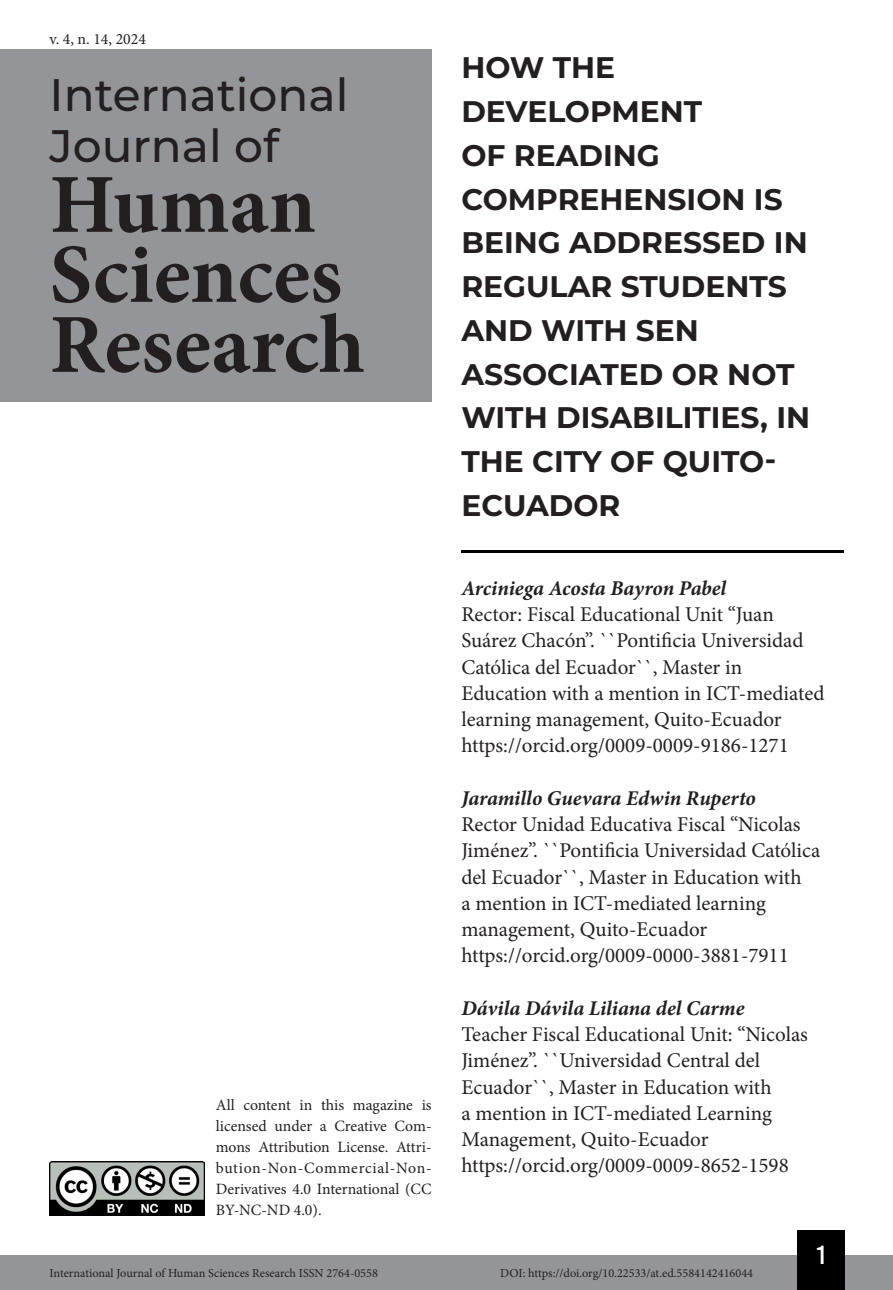
<style>
.page{position:relative;width:893px;height:1290px;background:#fff}
.page>*{position:absolute;margin:0;border:0;box-sizing:border-box;transform-origin:0 0}
.t1{font:700 84px/70px "Minion Pro";color:#231f20}
.t2{font:500 45.5px/50.8px "Montserrat";color:#231f20}
.Título_Artigo{font:700 29.75px/43.8px "Montserrat";color:#231f20}
.t3{font:26.25px "Bebas Kai";color:#fff}
.Infos_autor{font:21px/26.2px "Minion Pro";color:#231f20}
.Autor{font:italic 700 21px "Minion Pro";letter-spacing:-.005em;color:#231f20}
.t4{font:15.75px/21px "Minion Pro";color:#231f20;text-align:justify}
.t5{font:12.25px "Minion Pro";color:#231f20}
</style>
<div class="page">
<div style="left:0;top:1255px;width:893px;height:35px;background:#939598"></div>
<div style="left:797px;top:1230px;width:48px;height:60px;background:#000"></div>
<img style="left:50px;top:1161px;width:154px;height:54px">
<div style="left:0;top:50px;width:432px;height:352px;background:#939598"></div>
<hr style="left:461px;top:551px;width:382px;height:2px;background:#000">
<p class="t4" style="left:50px;top:28px;width:98px">v. 4, n. 14, 2024</p>
<h2 class="t2" style="left:50px;top:68px;width:300px">International<br>Journal of</h2>
<h1 class="t1" style="left:50px;top:169px;width:317px">Human<br>Sciences<br>Research</h1>
<p class="t4" style="left:216px;top:1095px;width:217px">All content in this magazine is licensed under a Creative Com&shy;mons Attribution License. Attri&shy;bution-Non-Commercial-Non-Derivatives 4.0 International (CC BY-NC-ND 4.0).</p>
<p class="Título_Artigo" style="left:461px;top:44px;width:350px">HOW THE<br>DEVELOPMENT<br>OF READING<br>COMPREHENSION IS<br>BEING ADDRESSED IN<br>REGULAR STUDENTS<br>AND WITH SEN<br>ASSOCIATED OR NOT<br>WITH DISABILITIES, IN<br>THE CITY OF QUITO-<br>ECUADOR</p>
<p class="Autor" style="left:461px;top:573px;width:266px">Arciniega Acosta Bayron Pabel</p>
<p class="Infos_autor" style="left:461px;top:601px;width:365px">Rector: Fiscal Educational Unit “Juan Suárez Chacón”. ``Pontificia Universidad Católica del Ecuador``, Master in Education with a mention in ICT-mediated learning management, Quito-Ecuador</p>
<p class="Infos_autor" style="left:461px;top:732px;width:329px">https://orcid.org/0009-0009-9186-1271</p>
<p class="Autor" style="left:461px;top:783px;width:296px">Jaramillo Guevara Edwin Ruperto</p>
<p class="Infos_autor" style="left:461px;top:811px;width:360px">Rector Unidad Educativa Fiscal “Nicolas Jiménez”. ``Pontificia Universidad Católica del Ecuador``, Master in Education with<br>a mention in ICT-mediated learning management, Quito-Ecuador</p>
<p class="Infos_autor" style="left:461px;top:942px;width:329px">https://orcid.org/0009-0000-3881-7911</p>
<p class="Autor" style="left:461px;top:993px;width:285px">Dávila Dávila Liliana del Carme</p>
<p class="Infos_autor" style="left:461px;top:1021px;width:348px">Teacher Fiscal Educational Unit: “Nicolas Jiménez”. ``Universidad Central del Ecuador``, Master in Education with<br>a mention in ICT-mediated Learning Management, Quito-Ecuador</p>
<p class="Infos_autor" style="left:461px;top:1152px;width:329px">https://orcid.org/0009-0009-8652-1598</p>
<p class="t3" style="left:817px;top:1241px;width:10px">1</p>
<p class="t5" style="left:50px;top:1265px;width:330px">International Journal of Human Sciences Research ISSN 2764-0558</p>
<p class="t5" style="left:500px;top:1265px;width:254px">DOI: https://doi.org/10.22533/at.ed.5584142416044</p>
</div>
